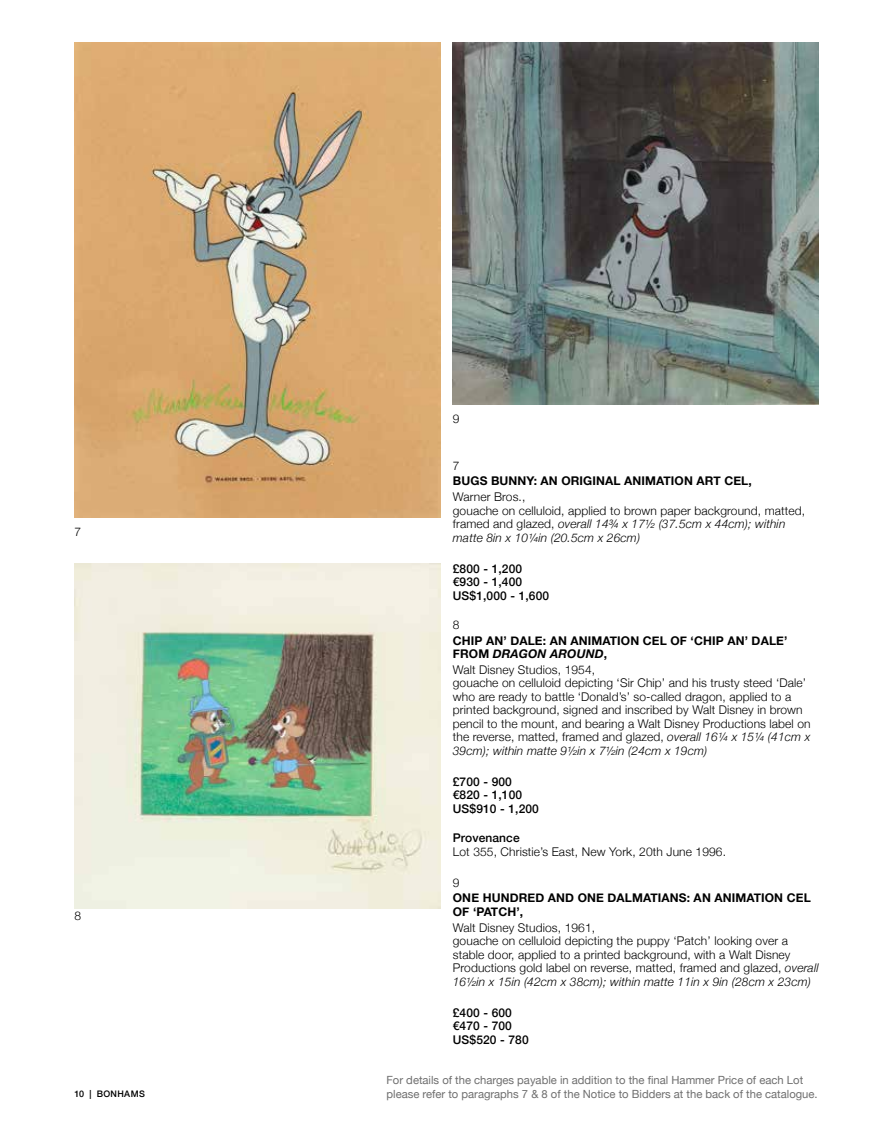
<style>
.page{position:relative;width:893px;height:1127px;background:#fff}
.page>*{position:absolute;margin:0;border:0;box-sizing:border-box;transform-origin:0 0}
.t1{font:300 12px/13.5px "Helvetica Neue";letter-spacing:.01em;color:#000}
.t2{font:700 12px/13.5px "Helvetica Neue";letter-spacing:.01em;color:#000}
.t3{font:500 12px/13.5px "Helvetica Neue";letter-spacing:.01em;color:#000}
.t4{font:11.25px/13.5px "Helvetica Neue";color:#6f6f6f}
.t5{font:500 9px "Helvetica Neue";letter-spacing:.035em;color:#000}
.s1{font-style:italic}
</style>
<div class="page">
<img style="left:74px;top:43px;width:366px;height:474px">
<img style="left:453px;top:43px;width:366px;height:362px">
<img style="left:74px;top:563px;width:366px;height:345px">
<p class="t1" style="left:74px;top:524px;width:8px">7</p>
<p class="t1" style="left:74px;top:908px;width:8px">8</p>
<p class="t5" style="left:74px;top:1087px;width:72px">10 | BONHAMS</p>
<p class="t1" style="left:453px;top:411px;width:8px">9</p>
<p class="t1" style="left:453px;top:458px;width:8px">7</p>
<p class="t2" style="left:453px;top:475px;width:300px">BUGS BUNNY: AN ORIGINAL ANIMATION ART CEL,</p>
<p class="t1" style="left:453px;top:489px;width:354px">Warner Bros.,<br>gouache on celluloid, applied to brown paper background, matted, framed and glazed, <span class="s1">overall 14¾ x 17½ (37.5cm x 44cm); within matte 8in x 10¼in (20.5cm x 26cm)</span></p>
<p class="t3" style="left:453px;top:561px;width:98px">£800 - 1,200 €930 - 1,400<br>US$1,000 - 1,600</p>
<p class="t1" style="left:453px;top:617px;width:8px">8</p>
<p class="t2" style="left:453px;top:634px;width:336px">CHIP AN’ DALE: AN ANIMATION CEL OF ‘CHIP AN’ DALE’<br>FROM <span class="s1">DRAGON AROUND</span>,</p>
<p class="t1" style="left:453px;top:662px;width:359px">Walt Disney Studios, 1954,<br>gouache on celluloid depicting ‘Sir Chip’ and his trusty steed ‘Dale’ who are ready to battle ‘Donald’s’ so-called dragon, applied to a printed background, signed and inscribed by Walt Disney in brown pencil to the mount, and bearing a Walt Disney Productions label on the reverse, matted, framed and glazed, <span class="s1">overall 16¼ x 15¼ (41cm x 39cm); within matte 9½in x 7½in (24cm x 19cm)</span></p>
<p class="t3" style="left:453px;top:774px;width:88px">£700 - 900 €820 - 1,100<br>US$910 - 1,200</p>
<p class="t3" style="left:453px;top:830px;width:68px">Provenance</p>
<p class="t1" style="left:453px;top:844px;width:275px">Lot 355, Christie’s East, New York, 20th June 1996.</p>
<p class="t1" style="left:453px;top:875px;width:8px">9</p>
<p class="t2" style="left:453px;top:892px;width:359px">ONE HUNDRED AND ONE DALMATIANS: AN ANIMATION CEL<br>OF ‘PATCH’,</p>
<p class="t1" style="left:453px;top:920px;width:367px">Walt Disney Studios, 1961,<br>gouache on celluloid depicting the puppy ‘Patch’ looking over a stable door, applied to a printed background, with a Walt Disney Productions gold label on reverse, matted, framed and glazed, <span class="s1">overall 16½in x 15in (42cm x 38cm); within matte 11in x 9in (28cm x 23cm)</span></p>
<p class="t3" style="left:453px;top:1005px;width:77px">£400 - 600 €470 - 700<br>US$520 - 780</p>
<p class="t4" style="left:387px;top:1074px;width:433px">For details of the charges payable in addition to the final Hammer Price of each Lot please refer to paragraphs 7 &amp; 8 of the Notice to Bidders at the back of the catalogue.</p>
</div>
